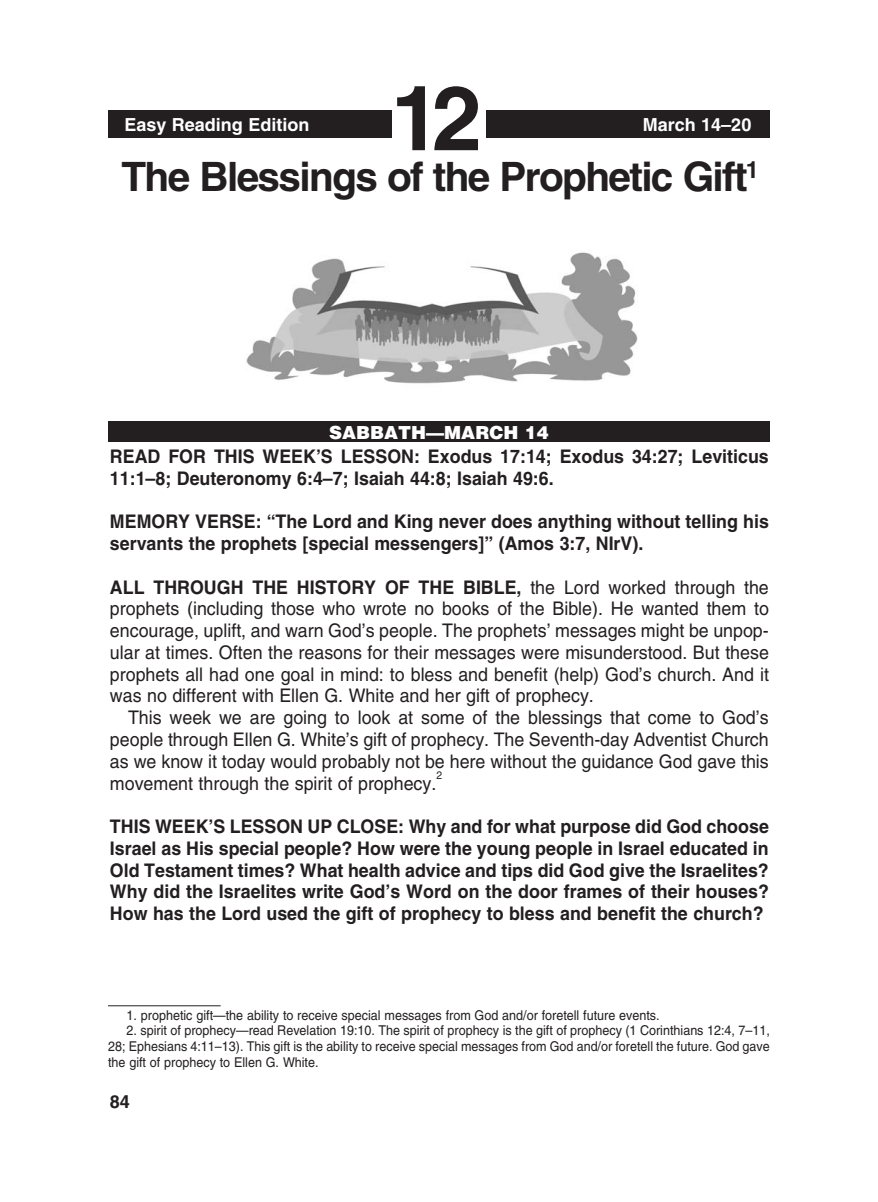
<style>
.page{position:relative;width:878px;height:1202px;background:#fff}
.page>*{position:absolute;margin:0;border:0;box-sizing:border-box;transform-origin:0 0}
.t1{font:700 90px "Helvetica";color:#231f20}
._0-Lesson_Title{font:700 40.5px "Helvetica";letter-spacing:-.04em;color:#231f20}
._1-Body{font:18.75px/21.8px "Helvetica";color:#231f20;text-align:justify;scale:.95 1}
._1-Body-2{font:700 18.75px/21.8px "Helvetica";color:#231f20;scale:.95 1}
.t2{font:700 18px "Helvetica";color:#fff}
.t3{font:900 18px "Helvetica";color:#fff}
.t4{font:700 18px "Helvetica";color:#231f20}
._7-footnotes{font:13.5px/15.8px "Helvetica";color:#231f20;text-align:justify;scale:.93 1}
._6-Footnotes_rule{font:13.5px "Helvetica";color:#231f20;scale:.93 1}
._1-Body-3{font:10.95px "Helvetica";color:#231f20;scale:.95 1}
.s1{font-weight:700}
</style>
<div class="page">
<div style="left:108px;top:111px;width:662px;height:27px;background:#231f20"></div>
<div style="left:392px;top:76px;width:94px;height:73px;background:#fff"></div>
<div style="left:108px;top:421px;width:662px;height:20px;background:#231f20"></div>
<img style="left:246px;top:252px;width:392px;height:132px">
<hr style="left:108px;top:1005px;width:113px;height:1px;background:#231f20">
<p class="t2" style="left:124px;top:114px;width:187px">Easy Reading Edition</p>
<p class="t1" style="left:391px;top:64px;width:93px">12</p>
<p class="t2" style="left:642px;top:114px;width:110px">March 14–20</p>
<p class="_0-Lesson_Title" style="left:121px;top:152px;width:639px">The Blessings of the Prophetic Gift<sup>1</sup></p>
<p class="t3" style="left:329px;top:421px;width:221px">SABBATH—MARCH 14</p>
<p class="t3" style="left:354px;top:421px;width:171px">SABBATH—DATE</p>
<p class="_1-Body-2" style="left:110px;top:445px;width:695px">READ FOR THIS WEEK’S LESSON: Exodus 17:14; Exodus 34:27; Leviticus<br>11:1–8; Deuteronomy 6:4–7; Isaiah 44:8; Isaiah 49:6.</p>
<p class="_1-Body-2" style="left:110px;top:510px;width:695px">MEMORY VERSE: “The Lord and King never does anything without telling his servants the prophets [special messengers]” (Amos 3:7, NIrV).</p>
<p class="_1-Body" style="left:110px;top:576px;width:695px"><span class="s1">ALL THROUGH THE HISTORY OF THE BIBLE,</span> the Lord worked through the prophets (including those who wrote no books of the Bible). He wanted them to encourage, uplift, and warn God’s people. The prophets’ messages might be unpop&shy;ular at times. Often the reasons for their messages were misunderstood. But these prophets all had one goal in mind: to bless and benefit (help) God’s church. And it was no different with Ellen G. White and her gift of prophecy.</p>
<p class="_1-Body" style="left:110px;top:706px;width:695px;text-indent:18px">This week we are going to look at some of the blessings that come to God’s people through Ellen G. White’s gift of prophecy. The Seventh-day Adventist Church as we know it today would probably not be here without the guidance God gave this movement through the spirit of prophecy.</p>
<p class="_1-Body-3" style="left:436px;top:768px;width:8px">2</p>
<p class="_1-Body-2" style="left:110px;top:815px;width:695px;text-align:justify">THIS WEEK’S LESSON UP CLOSE: Why and for what purpose did God choose Israel as His special people? How were the young people in Israel educated in Old Testament times? What health advice and tips did God give the Israelites?<br>Why did the Israelites write God’s Word on the door frames of their houses?<br>How has the Lord used the gift of prophecy to bless and benefit the church?</p>
<p class="_6-Footnotes_rule" style="left:127px;top:1007px;width:572px">1. prophetic gift—the ability to receive special messages from God and/or foretell future events.</p>
<p class="_7-footnotes" style="left:108px;top:1022px;width:713px;text-indent:19px">2. spirit of prophecy—read Revelation 19:10. The spirit of prophecy is the gift of prophecy (1 Corinthians 12:4, 7–11, 28; Ephesians 4:11–13). This gift is the ability to receive special messages from God and/or foretell the future. God gave the gift of prophecy to Ellen G. White.</p>
<p class="t4" style="left:110px;top:1090px;width:22px">84</p>
</div>
